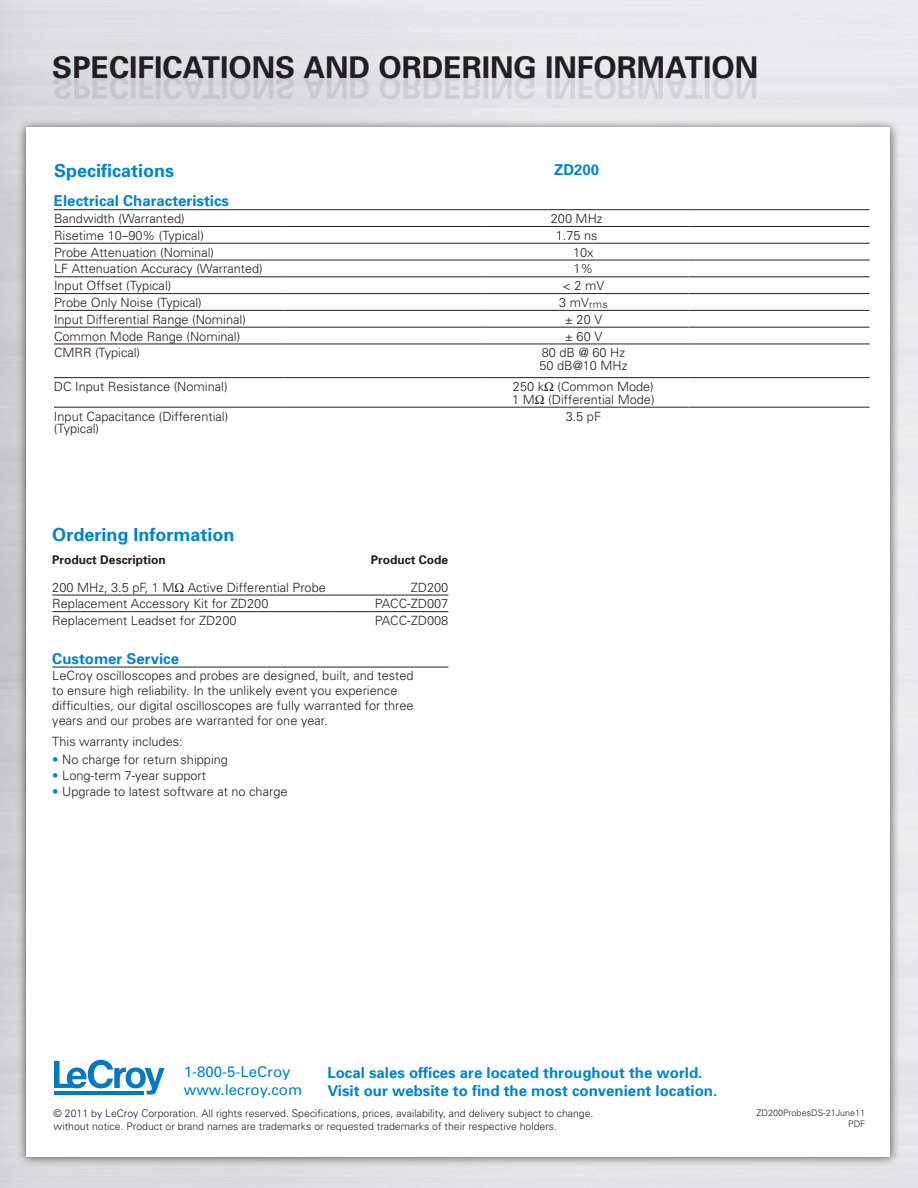
<style>
.page{position:relative;width:918px;height:1188px;background:#fff}
.page>*{position:absolute;margin:0;border:0;box-sizing:border-box;transform-origin:0 0}
.t1{font:700 18px "Univers";color:#0086cb}
.t2{font:700 15px/18px "Univers";color:#0086cb}
.t3{font:15px/18px "Univers";color:#0086cb}
.t4{font:300 12.75px/12.8px "Univers";color:#231f20}
.t5{font:700 12px "Univers";color:#231f20}
.t6{font:300 10.5px/12.6px "Univers";color:#231f20}
.t7{font:300 9px/10.8px "Univers";color:#231f20;text-align:right}
.s1{color:#0086cb}
</style>
<div class="page">
<div style="left:16px;top:118px;width:884px;height:1049px;background:#231f20;opacity:.75"></div>
<div style="left:26px;top:128px;width:864px;height:1029px;background:#fff"></div>
<svg style="left:54px;top:1060px;width:111px;height:35px"></svg>
<hr style="left:54px;top:1091px;width:89px;height:4px;background:#007ac2">
<svg style="left:284px;top:210px;width:586px;height:33px"></svg>
<svg style="left:284px;top:259px;width:586px;height:148px"></svg>
<div style="left:284px;top:344px;width:586px;height:34px;background:#fff"></div>
<hr style="left:284px;top:226px;width:202px;height:1px;background:#231f20">
<hr style="left:486px;top:226px;width:202px;height:1px;background:#231f20">
<hr style="left:688px;top:226px;width:182px;height:1px;background:#231f20">
<hr style="left:284px;top:243px;width:202px;height:1px;background:#231f20">
<hr style="left:486px;top:243px;width:202px;height:1px;background:#231f20">
<hr style="left:688px;top:243px;width:182px;height:1px;background:#231f20">
<hr style="left:284px;top:260px;width:202px;height:1px;background:#231f20">
<hr style="left:486px;top:260px;width:202px;height:1px;background:#231f20">
<hr style="left:688px;top:260px;width:182px;height:1px;background:#231f20">
<hr style="left:284px;top:277px;width:202px;height:1px;background:#231f20">
<hr style="left:486px;top:277px;width:202px;height:1px;background:#231f20">
<hr style="left:688px;top:277px;width:182px;height:1px;background:#231f20">
<hr style="left:284px;top:293px;width:202px;height:1px;background:#231f20">
<hr style="left:486px;top:293px;width:202px;height:1px;background:#231f20">
<hr style="left:688px;top:293px;width:182px;height:1px;background:#231f20">
<hr style="left:284px;top:310px;width:202px;height:1px;background:#231f20">
<hr style="left:486px;top:310px;width:202px;height:1px;background:#231f20">
<hr style="left:688px;top:310px;width:182px;height:1px;background:#231f20">
<hr style="left:284px;top:327px;width:202px;height:1px;background:#231f20">
<hr style="left:486px;top:327px;width:202px;height:1px;background:#231f20">
<hr style="left:688px;top:327px;width:182px;height:1px;background:#231f20">
<hr style="left:284px;top:344px;width:202px;height:1px;background:#231f20">
<hr style="left:486px;top:344px;width:202px;height:1px;background:#231f20">
<hr style="left:688px;top:344px;width:182px;height:1px;background:#231f20">
<hr style="left:284px;top:377px;width:202px;height:1px;background:#231f20">
<hr style="left:486px;top:377px;width:202px;height:1px;background:#231f20">
<hr style="left:688px;top:377px;width:182px;height:1px;background:#231f20">
<hr style="left:54px;top:209px;width:230px;height:1px;background:#231f20">
<hr style="left:284px;top:407px;width:202px;height:1px;background:#231f20">
<hr style="left:486px;top:407px;width:202px;height:1px;background:#231f20">
<hr style="left:688px;top:407px;width:182px;height:1px;background:#231f20">
<hr style="left:284px;top:209px;width:202px;height:1px;background:#231f20">
<hr style="left:486px;top:209px;width:202px;height:1px;background:#231f20">
<hr style="left:688px;top:209px;width:182px;height:1px;background:#231f20">
<hr style="left:54px;top:226px;width:230px;height:1px;background:#231f20">
<hr style="left:54px;top:243px;width:230px;height:1px;background:#231f20">
<hr style="left:54px;top:260px;width:230px;height:1px;background:#231f20">
<hr style="left:54px;top:277px;width:230px;height:1px;background:#231f20">
<hr style="left:54px;top:293px;width:230px;height:1px;background:#231f20">
<hr style="left:54px;top:310px;width:230px;height:1px;background:#231f20">
<hr style="left:54px;top:327px;width:230px;height:1px;background:#231f20">
<hr style="left:54px;top:344px;width:230px;height:1px;background:#231f20">
<hr style="left:54px;top:377px;width:230px;height:1px;background:#231f20">
<hr style="left:54px;top:407px;width:230px;height:1px;background:#231f20">
<hr style="left:52px;top:595px;width:280px;height:1px;background:#231f20">
<hr style="left:332px;top:595px;width:116px;height:1px;background:#231f20">
<hr style="left:52px;top:611px;width:280px;height:1px;background:#231f20">
<hr style="left:332px;top:611px;width:116px;height:1px;background:#231f20">
<hr style="left:52px;top:667px;width:280px;height:1px;background:#231f20">
<hr style="left:332px;top:667px;width:116px;height:1px;background:#231f20">
<svg style="left:535px;top:382px;width:19px;height:22px"></svg>
<svg style="left:53px;top:56px;width:703px;height:43px;background:#e0e1e3"></svg>
<h1 class="t1" style="left:54px;top:160px;width:122px">Specifications</h1>
<p class="t2" style="left:554px;top:160px;width:47px">ZD200</p>
<p class="t2" style="left:54px;top:192px;width:177px">Electrical Characteristics</p>
<p class="t4" style="left:54px;top:212px;width:132px">Bandwidth (Warranted)</p>
<p class="t4" style="left:551px;top:212px;width:53px">200 MHz</p>
<p class="t4" style="left:54px;top:229px;width:151px">Risetime 10–90% (Typical)</p>
<p class="t4" style="left:556px;top:229px;width:43px">1.75 ns</p>
<p class="t4" style="left:54px;top:246px;width:162px">Probe Attenuation (Nominal)</p>
<p class="t4" style="left:573px;top:246px;width:22px">10x</p>
<p class="t4" style="left:54px;top:262px;width:210px">LF Attenuation Accuracy (Warranted)</p>
<p class="t4" style="left:574px;top:262px;width:21px">1%</p>
<p class="t4" style="left:54px;top:279px;width:119px">Input Offset (Typical)</p>
<p class="t4" style="left:563px;top:279px;width:43px">&lt; 2 mV</p>
<p class="t4" style="left:54px;top:296px;width:149px">Probe Only Noise (Typical)</p>
<p class="t4" style="left:559px;top:296px;width:50px">3 mV<sub>rms</sub></p>
<p class="t4" style="left:54px;top:313px;width:194px">Input Differential Range (Nominal)</p>
<p class="t4" style="left:565px;top:313px;width:39px">± 20 V</p>
<p class="t4" style="left:54px;top:330px;width:188px">Common Mode Range (Nominal)</p>
<p class="t4" style="left:565px;top:330px;width:39px">± 60 V</p>
<p class="t4" style="left:54px;top:346px;width:88px">CMRR (Typical)</p>
<p class="t4" style="left:539px;top:346px;width:90px">80 dB @ 60 Hz<br>50 dB@10 MHz</p>
<p class="t4" style="left:54px;top:380px;width:175px">DC Input Resistance (Nominal)</p>
<p class="t4" style="left:512px;top:380px;width:144px">250 k (Common Mode)<br>1 M (Differential Mode)</p>
<p class="t4" style="left:54px;top:410px;width:176px">Input Capacitance (Differential) (Typical)</p>
<p class="t4" style="left:566px;top:410px;width:37px">3.5 pF</p>
<h1 class="t1" style="left:52px;top:523px;width:184px">Ordering Information</h1>
<p class="t5" style="left:52px;top:553px;width:115px">Product Description</p>
<p class="t5" style="left:371px;top:553px;width:79px">Product Code</p>
<p class="t4" style="left:52px;top:581px;width:275px">200 MHz, 3.5 pF, 1 M Active Differential Probe</p>
<p class="t4" style="left:411px;top:581px;width:39px">ZD200</p>
<p class="t4" style="left:52px;top:598px;width:218px">Replacement Accessory Kit for ZD200</p>
<p class="t4" style="left:375px;top:598px;width:75px">PACC-ZD007</p>
<p class="t4" style="left:52px;top:614px;width:186px">Replacement Leadset for ZD200</p>
<p class="t4" style="left:375px;top:614px;width:75px">PACC-ZD008</p>
<p class="t2" style="left:52px;top:649px;width:128px">Customer Service</p>
<p class="t4" style="left:52px;top:668px;width:363px;line-height:15px">LeCroy oscilloscopes and probes are designed, built, and tested to ensure high reliability. In the unlikely event you experience difficulties, our digital oscilloscopes are fully warranted for three years and our probes are warranted for one year.</p>
<p class="t4" style="left:52px;top:735px;width:132px">This warranty includes:</p>
<p class="t4" style="left:52px;top:753px;width:177px"><span class="s1">•</span> No charge for return shipping</p>
<p class="t4" style="left:52px;top:769px;width:155px"><span class="s1">•</span> Long-term 7-year support</p>
<p class="t4" style="left:52px;top:785px;width:237px"><span class="s1">•</span> Upgrade to latest software at no charge</p>
<p class="t3" style="left:184px;top:1063px;width:120px">1-800-5-LeCroy www.lecroy.com</p>
<p class="t2" style="left:327px;top:1063px;width:391px">Local sales offices are located throughout the world.<br>Visit our website to find the most convenient location.</p>
<p class="t6" style="left:54px;top:1107px;width:541px">© 2011 by LeCroy Corporation. All rights reserved. Specifications, prices, availability, and delivery subject to change. without notice. Product or brand names are trademarks or requested trademarks of their respective holders.</p>
<p class="t7" style="left:757px;top:1107px;width:110px">ZD200ProbesDS-21June11<br>PDF</p>
</div>
